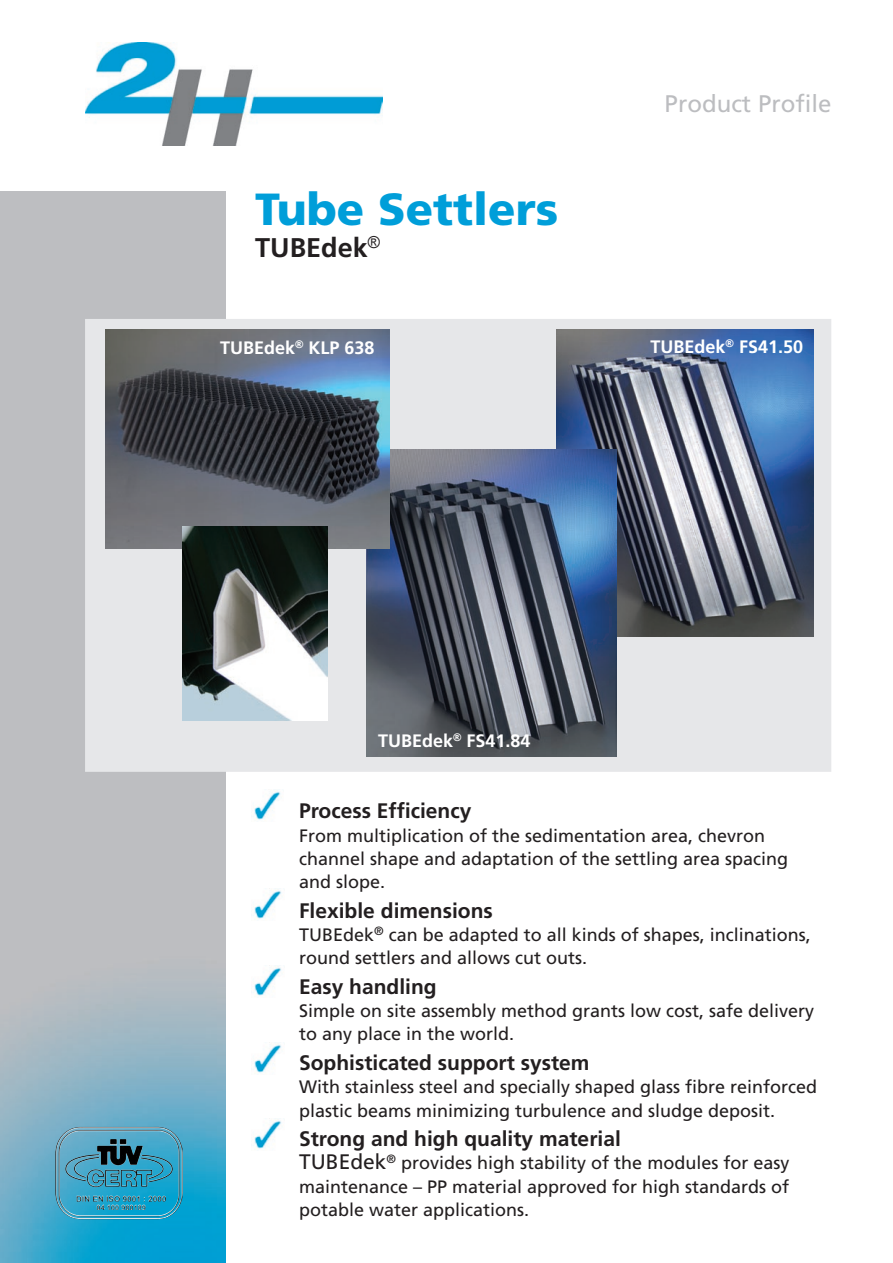
<style>
.page{position:relative;width:893px;height:1263px;background:#fff}
.page>*{position:absolute;margin:0;border:0;box-sizing:border-box;transform-origin:0 0}
.t1{font:900 45px "Frutiger";color:#009ed9}
.t2{font:700 27px "Frutiger";color:#231f20}
.t3{font:24px "Frutiger";color:#bcbdc0}
.t4{font:700 21px "Frutiger";color:#231f20}
.t5{font:18px/23.2px "Frutiger";color:#231f20}
.t6{font:700 18px "Frutiger";color:#fff}
.s1{font-size:21px}
</style>
<div class="page">
<img style="left:0;top:192px;width:225px;height:1071px">
<img style="left:85px;top:43px;width:298px;height:102px">
<div style="left:86px;top:320px;width:744px;height:451px;background:#e6e7e9"></div>
<div style="left:85px;top:319px;width:746px;height:453px;border:2px solid #e6e7e9"></div>
<img style="left:79px;top:1127px;width:104px;height:82px">
<img style="left:254px;top:791px;width:27px;height:29px">
<img style="left:254px;top:890px;width:28px;height:29px">
<img style="left:254px;top:965px;width:28px;height:31px">
<img style="left:254px;top:1042px;width:28px;height:31px">
<img style="left:254px;top:1118px;width:28px;height:31px">
<img style="left:556px;top:330px;width:258px;height:306px">
<img style="left:367px;top:449px;width:250px;height:308px">
<img style="left:105px;top:330px;width:284px;height:218px">
<img style="left:182px;top:526px;width:146px;height:194px">
<p class="t1" style="left:255px;top:182px;width:304px">Tube Settlers</p>
<p class="t2" style="left:255px;top:232px;width:126px">TUBEdek<sup>®</sup></p>
<p class="t6" style="left:220px;top:337px;width:156px">TUBEdek<sup>®</sup> KLP 638</p>
<p class="t3" style="left:665px;top:90px;width:168px">Product Profile</p>
<p class="t6" style="left:651px;top:336px;width:154px">TUBEdek<sup>®</sup> FS41.50</p>
<p class="t6" style="left:378px;top:730px;width:154px">TUBEdek<sup>®</sup> FS41.84</p>
<p class="t4" style="left:299px;top:799px;width:174px">Process Efficiency</p>
<p class="t5" style="left:299px;top:824px;width:491px">From multiplication of the sedimentation area, chevron channel shape and adaptation of the settling area spacing and slope.</p>
<p class="t4" style="left:299px;top:898px;width:195px">Flexible dimensions</p>
<p class="t5" style="left:299px;top:923px;width:513px">TUBEdek<sup>®</sup> can be adapted to all kinds of shapes, inclinations, round settlers and allows cut outs.</p>
<p class="t4" style="left:299px;top:974px;width:139px">Easy handling</p>
<p class="t5" style="left:299px;top:999px;width:517px">Simple on site assembly method grants low cost, safe delivery to any place in the world.</p>
<p class="t4" style="left:299px;top:1050px;width:292px">Sophisticated support system</p>
<p class="t5" style="left:299px;top:1075px;width:520px">With stainless steel and specially shaped glass fibre reinforced plastic beams minimizing turbulence and sludge deposit.</p>
<p class="t4" style="left:299px;top:1126px;width:323px">Strong and high quality material</p>
<p class="t5" style="left:299px;top:1152px;width:492px;text-align:justify"><span class="s1">TUBEdek</span><sup>®</sup> provides high stability of the modules for easy maintenance – PP material approved for high standards of potable water applications.</p>
</div>
